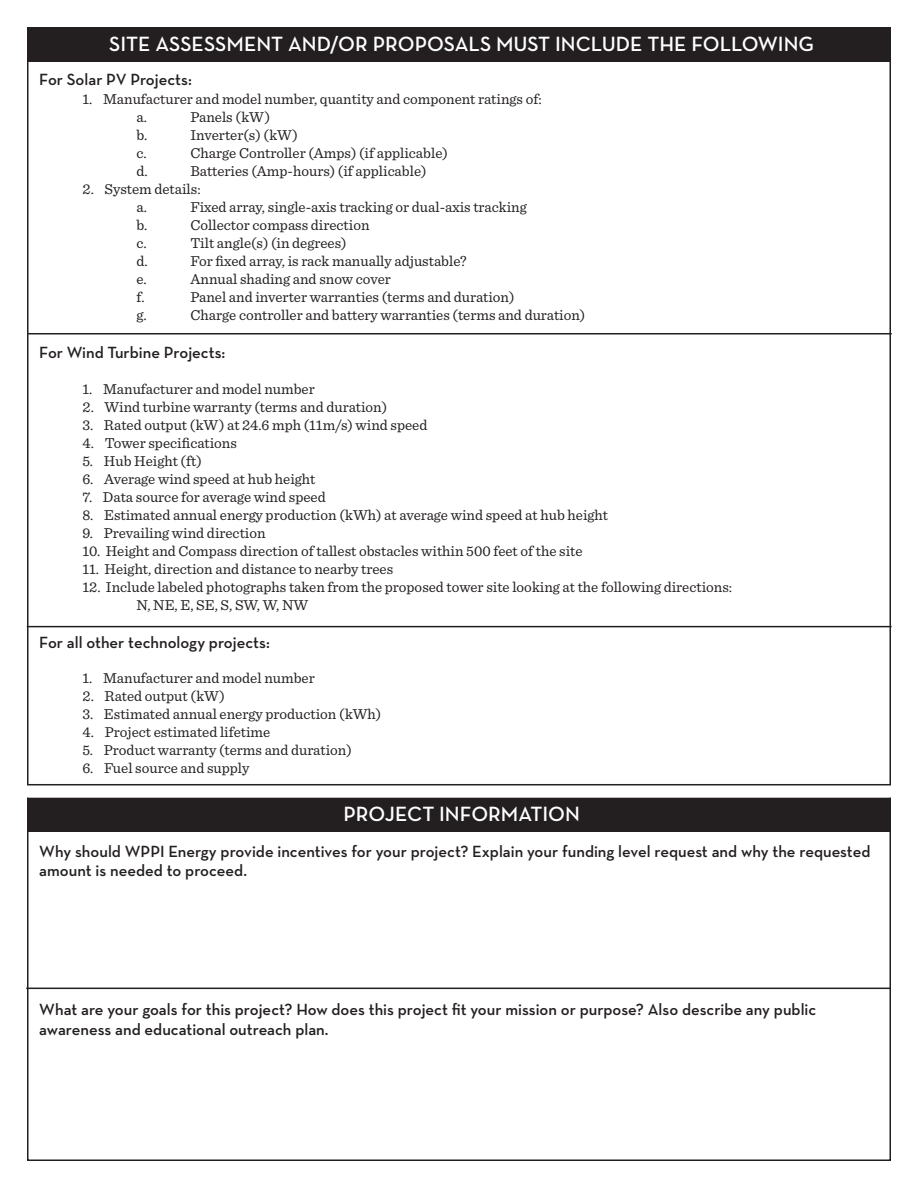
<style>
.page{position:relative;width:918px;height:1188px;background:#fff}
.page>*{position:absolute;margin:0;border:0;box-sizing:border-box;transform-origin:0 0}
.t1{font:600 21px "Neutraface Text";color:#fff}
.t2{font:600 16.5px/19.8px "Neutraface Text";color:#231f20}
.t3{font:15px/18px "Sentinel";color:#231f20}
</style>
<div class="page">
<div style="left:27px;top:28px;width:864px;height:34px;background:#231f20"></div>
<hr style="left:27px;top:333px;width:865px;height:2px;background:#231f20">
<hr style="left:27px;top:626px;width:865px;height:1px;background:#231f20">
<div style="left:27px;top:798px;width:864px;height:34px;background:#231f20"></div>
<hr style="left:26px;top:988px;width:865px;height:1px;background:#231f20">
<h1 class="t1" style="left:109px;top:31px;width:706px">site Assessment And/or proposAls must include the FollowinG</h1>
<p class="t2" style="left:39px;top:70px;width:154px">For solar pV projects:</p>
<p class="t3" style="left:136px;top:91px;width:407px;text-indent:-54px">1. Manufacturer and model number, quantity and component ratings of: a.</p>
<p class="t3" style="left:190px;top:109px;width:81px">Panels (kW)</p>
<p class="t3" style="left:136px;top:127px;width:12px">b.</p>
<p class="t3" style="left:190px;top:127px;width:109px">Inverter(s) (kW)</p>
<p class="t3" style="left:136px;top:145px;width:12px">c.</p>
<p class="t3" style="left:190px;top:145px;width:259px">Charge Controller (Amps) (if applicable)</p>
<p class="t3" style="left:136px;top:163px;width:13px">d.</p>
<p class="t3" style="left:190px;top:163px;width:238px">Batteries (Amp-hours) (if applicable)</p>
<p class="t3" style="left:82px;top:181px;width:120px;text-align:center">2. System details: a.</p>
<p class="t3" style="left:190px;top:199px;width:338px">Fixed array, single-axis tracking or dual-axis tracking</p>
<p class="t3" style="left:136px;top:217px;width:12px">b.</p>
<p class="t3" style="left:190px;top:217px;width:181px">Collector compass direction</p>
<p class="t3" style="left:136px;top:235px;width:12px">c.</p>
<p class="t3" style="left:190px;top:235px;width:158px">Tilt angle(s) (in degrees)</p>
<p class="t3" style="left:136px;top:253px;width:13px">d.</p>
<p class="t3" style="left:190px;top:253px;width:278px">For fixed array, is rack manually adjustable?</p>
<p class="t3" style="left:136px;top:271px;width:12px">e.</p>
<p class="t3" style="left:190px;top:271px;width:202px">Annual shading and snow cover</p>
<p class="t3" style="left:136px;top:289px;width:10px">f.</p>
<p class="t3" style="left:190px;top:289px;width:326px">Panel and inverter warranties (terms and duration)</p>
<p class="t3" style="left:136px;top:307px;width:12px">g.</p>
<p class="t3" style="left:190px;top:307px;width:396px">Charge controller and battery warranties (terms and duration)</p>
<p class="t2" style="left:39px;top:342px;width:188px">For wind turbine projects:</p>
<p class="t3" style="left:82px;top:381px;width:234px">1. Manufacturer and model number</p>
<p class="t3" style="left:82px;top:399px;width:306px">2. Wind turbine warranty (terms and duration)</p>
<p class="t3" style="left:82px;top:417px;width:346px">3. Rated output (kW) at 24.6 mph (11m/s) wind speed</p>
<p class="t3" style="left:83px;top:435px;width:156px">4. Tower specifications</p>
<p class="t3" style="left:83px;top:453px;width:121px">5. Hub Height (ft)</p>
<p class="t3" style="left:83px;top:471px;width:234px">6. Average wind speed at hub height</p>
<p class="t3" style="left:83px;top:489px;width:245px">7. Data source for average wind speed</p>
<p class="t3" style="left:83px;top:507px;width:527px">8. Estimated annual energy production (kWh) at average wind speed at hub height</p>
<p class="t3" style="left:82px;top:525px;width:185px">9. Prevailing wind direction</p>
<p class="t3" style="left:82px;top:543px;width:502px">10. Height and Compass direction of tallest obstacles within 500 feet of the site</p>
<p class="t3" style="left:83px;top:561px;width:312px">11. Height, direction and distance to nearby trees</p>
<p class="t3" style="left:137px;top:579px;width:597px;text-indent:-54px">12. Include labeled photographs taken from the proposed tower site looking at the following directions:<br>N, NE, E, SE, S, SW, W, NW</p>
<p class="t2" style="left:39px;top:632px;width:232px">For all other technology projects:</p>
<p class="t3" style="left:82px;top:670px;width:234px">1. Manufacturer and model number</p>
<p class="t3" style="left:82px;top:688px;width:144px">2. Rated output (kW)</p>
<p class="t3" style="left:82px;top:706px;width:300px">3. Estimated annual energy production (kWh)</p>
<p class="t3" style="left:83px;top:724px;width:189px">4. Project estimated lifetime</p>
<p class="t3" style="left:83px;top:742px;width:271px">5. Product warranty (terms and duration)</p>
<p class="t3" style="left:83px;top:760px;width:169px">6. Fuel source and supply</p>
<h1 class="t1" style="left:343px;top:801px;width:238px">project inFormAtion</h1>
<p class="t2" style="left:39px;top:841px;width:833px">why should wppi energy provide incentives for your project? explain your funding level request and why the requested amount is needed to proceed.</p>
<p class="t2" style="left:39px;top:999px;width:779px">what are your goals for this project? how does this project fit your mission or purpose? Also describe any public awareness and educational outreach plan.</p>
</div>
